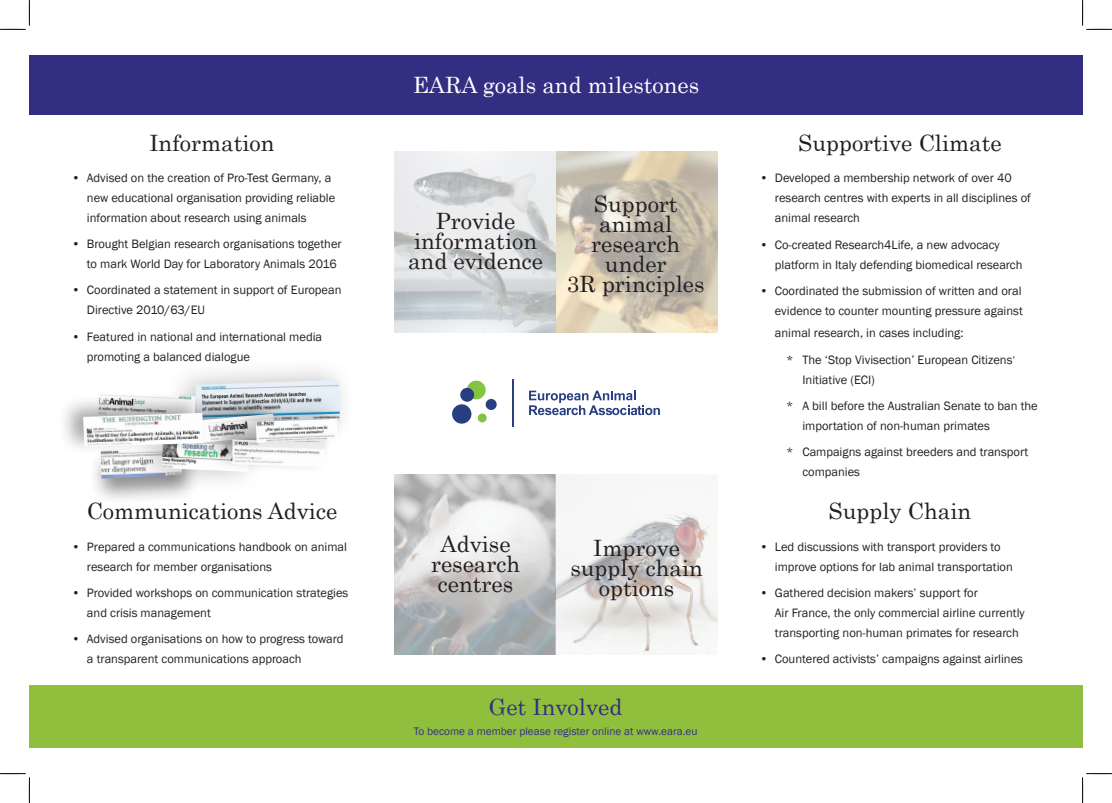
<style>
.page{position:relative;width:1112px;height:803px;background:#fff}
.page>*{position:absolute;margin:0;border:0;box-sizing:border-box;transform-origin:0 0}
.t1{font:22.5px/20px "Century";color:#231f20;text-align:center}
.t2{font:22.5px "Century";color:#fff}
.t3{font:22.5px "Century";color:#322e82}
.t4{font:12.5px/20px "Franklin Gothic";color:#231f20}
.t5{font:11.25px "Franklin Gothic";color:#322e82}
.s1{font-size:11.25px}
</style>
<div class="page">
<div style="left:165px;top:357px;width:191px;height:91px;background:#231f20;opacity:.29"></div>
<img style="left:195px;top:380px;width:145px;height:11px">
<div style="left:89px;top:443px;width:112px;height:62px;background:#231f20;opacity:.5"></div>
<img style="left:101px;top:456px;width:31px;height:23px">
<div style="left:132px;top:419px;width:133px;height:76px;background:#231f20;opacity:.29"></div>
<img style="left:161px;top:456px;width:46px;height:16px">
<div style="left:164px;top:390px;width:118px;height:67px;background:#231f20;opacity:.5"></div>
<div style="left:57px;top:391px;width:152px;height:65px;background:#231f20;opacity:.4"></div>
<img style="left:83px;top:413px;width:121px;height:34px">
<div style="left:207px;top:416px;width:124px;height:59px;background:#231f20;opacity:.41"></div>
<img style="left:232px;top:453px;width:93px;height:14px">
<div style="left:227px;top:391px;width:121px;height:62px;background:#231f20;opacity:.25"></div>
<img style="left:256px;top:419px;width:81px;height:24px">
<div style="left:29px;top:686px;width:1053px;height:62px;background:#90bf3e"></div>
<img style="left:394px;top:151px;width:323px;height:182px">
<img style="left:394px;top:474px;width:323px;height:180px">
<svg style="left:452px;top:379px;width:207px;height:48px"></svg>
<div style="left:29px;top:55px;width:1053px;height:59px;background:#322e82"></div>
<svg style="left:0;top:0;width:30px;height:30px"></svg>
<svg style="left:0;top:773px;width:30px;height:30px"></svg>
<svg style="left:1082px;top:0;width:29px;height:30px"></svg>
<svg style="left:1082px;top:773px;width:29px;height:30px"></svg>
<h1 class="t1" style="left:149px;top:131px;width:126px">Information</h1>
<p class="t4" style="left:87px;top:168px;width:250px;text-indent:-15px">• Advised on the creation of Pro-Test Germany, a new educational organisation providing reliable information about research using animals</p>
<p class="t4" style="left:87px;top:234px;width:256px;text-indent:-15px">• Brought Belgian research organisations together to mark World Day for Laboratory Animals 2016</p>
<p class="t4" style="left:87px;top:280px;width:256px;text-indent:-15px">• Coordinated a statement in support of European<br>Directive 2010/63/EU</p>
<p class="t4" style="left:87px;top:327px;width:237px;text-indent:-15px">• Featured in national and international media promoting a balanced dialogue</p>
<h1 class="t1" style="left:87px;top:499px;width:252px">Communications Advice</h1>
<p class="t4" style="left:87px;top:537px;width:261px;text-indent:-15px">• Prepared a communications handbook on animal research for member organisations</p>
<p class="t4" style="left:87px;top:583px;width:263px;text-indent:-15px">• Provided workshops on communication strategies and crisis management</p>
<p class="t4" style="left:87px;top:629px;width:258px;text-indent:-15px">• Advised organisations on how to progress toward a transparent communications approach</p>
<h1 class="t2" style="left:412px;top:66px;width:288px">EARA goals and milestones</h1>
<h1 class="t1" style="left:408px;top:209px;width:136px">Provide information and evidence</h1>
<h1 class="t1" style="left:567px;top:192px;width:139px">Support animal research under<br>3R principles</h1>
<h1 class="t1" style="left:431px;top:532px;width:91px">Advise research centres</h1>
<h1 class="t1" style="left:570px;top:536px;width:134px">Improve supply chain options</h1>
<h1 class="t3" style="left:488px;top:688px;width:135px">Get Involved</h1>
<p class="t5" style="left:413px;top:724px;width:285px">To become a member please register online at www.eara.eu</p>
<h1 class="t1" style="left:798px;top:131px;width:205px">Supportive Climate</h1>
<p class="t4" style="left:774px;top:168px;width:257px;text-indent:-15px">• Developed a membership network of over 40 research centres with experts in all disciplines of animal research</p>
<p class="t4" style="left:774px;top:235px;width:249px;text-indent:-15px">• Co-created Research4Life, a new advocacy platform in Italy defending biomedical research</p>
<p class="t4" style="left:759px;top:281px;width:264px;text-align:right">• Coordinated the submission of written and oral evidence to counter mounting pressure against</p>
<p class="t4" style="left:786px;top:320px;width:231px;line-height:26.2px;text-indent:-11px">animal research, in cases including:<br>* The ‘Stop Vivisection’ European Citizens<span class="s1">’</span></p>
<p class="t4" style="left:786px;top:367px;width:253px;line-height:26.2px;text-indent:16px">Initiative (ECI)<br>* A bill before the Australian Senate to ban the</p>
<p class="t4" style="left:786px;top:413px;width:244px;line-height:26.2px;text-indent:16px">importation of non-human primates<br>* Campaigns against breeders and transport</p>
<p class="t4" style="left:802px;top:462px;width:59px">companies</p>
<h1 class="t1" style="left:828px;top:499px;width:144px">Supply Chain</h1>
<p class="t4" style="left:774px;top:537px;width:239px;text-indent:-15px">• Led discussions with transport providers to improve options for lab animal transportation</p>
<p class="t4" style="left:774px;top:583px;width:251px;text-indent:-15px">• Gathered decision makers’ support for<br>Air France, the only commercial airline currently transporting non-human primates for research</p>
<p class="t4" style="left:759px;top:649px;width:264px">• Countered activists’ campaigns against airlines</p>
</div>
